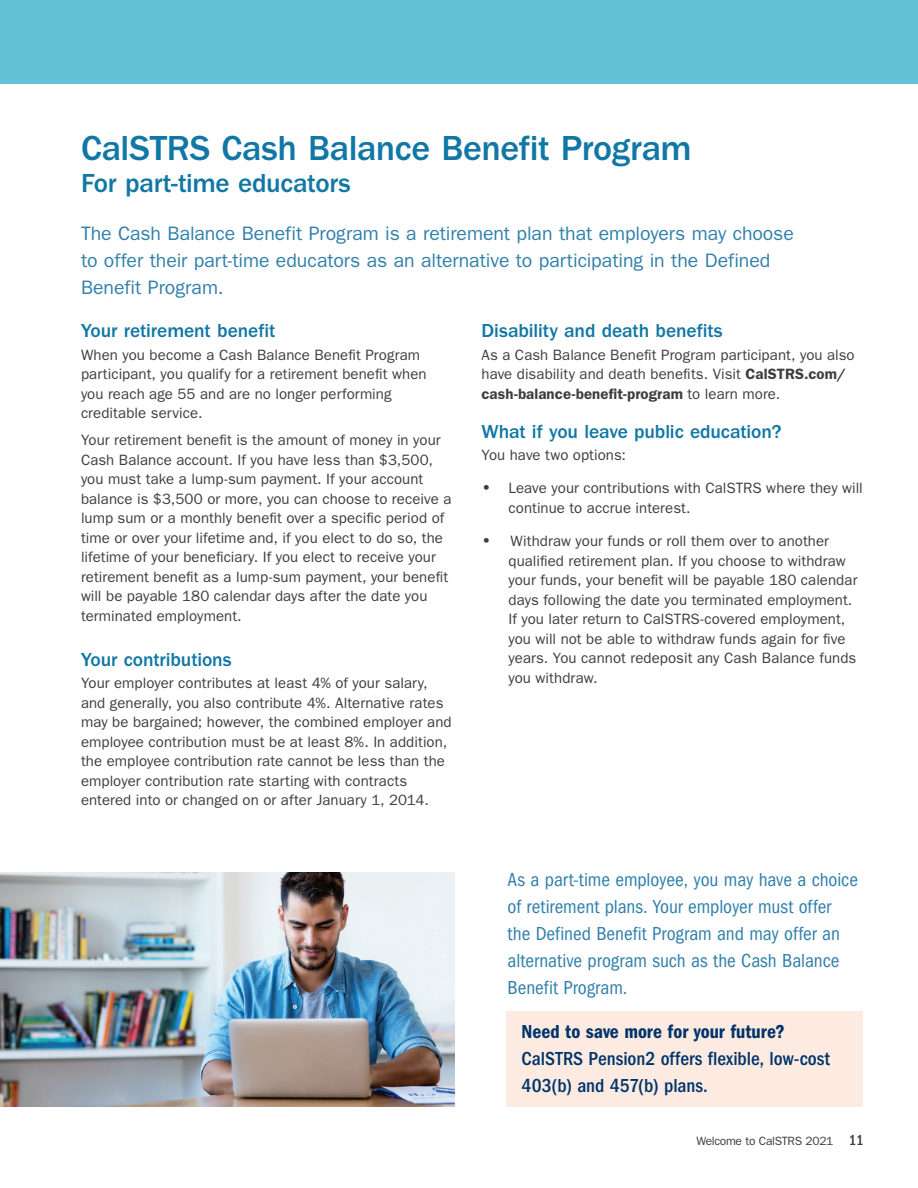
<style>
.page{position:relative;width:918px;height:1188px;background:#fff}
.page>*{position:absolute;margin:0;border:0;box-sizing:border-box;transform-origin:0 0}
.Headline_One_-_San_S{font:500 36px "ITC Franklin Gothic Std";letter-spacing:-.01em;color:#1177a5}
.Headline_One_-_San_S-2{font:500 27px "ITC Franklin Gothic Std";letter-spacing:-.01em;color:#1177a5}
.Intro{font:condensed 19.5px/27px "ITC Franklin Gothic Std";letter-spacing:-.005em;color:#3180ab}
.Intro-2{font:19.5px/27px "ITC Franklin Gothic Std";letter-spacing:-.005em;color:#3180ab}
.SubHead_Two{font:500 19.5px "ITC Franklin Gothic Std";letter-spacing:-.005em;color:#1177a5}
.Intro-3{font:500 condensed 19.5px/27px "ITC Franklin Gothic Std";color:#00336b}
.Body_Copy{font:15px/19.5px "ITC Franklin Gothic Std";letter-spacing:.005em;color:#3e3e3f}
.t1{font:12px "ITC Franklin Gothic Std";letter-spacing:-.025em;color:#3e3e3f}
.s1{font-weight:600}
.s2{font-weight:600;font-size:16.5px}
.s3{font-family:"ITC Franklin Gothic Std Dm Cd";font-weight:400;font-stretch:normal}
.s4{font-weight:500;font-stretch:condensed;font-size:15px}
</style>
<div class="page">
<div style="left:0;top:0;width:918px;height:84px;background:#63c1d6"></div>
<div style="left:506px;top:1011px;width:356px;height:96px;background:#fdebe1"></div>
<img style="left:0;top:873px;width:455px;height:234px">
<h2 class="Headline_One_-_San_S" style="left:81px;top:128px;width:612px">CalSTRS Cash Balance Benefit Program</h2>
<h2 class="Headline_One_-_San_S-2" style="left:81px;top:168px;width:271px">For part-time educators</h2>
<p class="Intro-2" style="left:81px;top:220px;width:714px">The Cash Balance Benefit Program is a retirement plan that employers may choose to offer their part-time educators as an alternative to participating in the Defined<br>Benefit Program.</p>
<h3 class="SubHead_Two" style="left:81px;top:320px;width:196px">Your retirement benefit</h3>
<p class="Body_Copy" style="left:81px;top:345px;width:347px">When you become a Cash Balance Benefit Program participant, you qualify for a retirement benefit when you reach age 55 and are no longer performing creditable service.</p>
<p class="Body_Copy" style="left:81px;top:431px;width:372px">Your retirement benefit is the amount of money in your Cash Balance account. If you have less than $3,500, you must take a lump-sum payment. If your account balance is $3,500 or more, you can choose to receive a lump sum or a monthly benefit over a specific period of time or over your lifetime and, if you elect to do so, the lifetime of your beneficiary. If you elect to receive your retirement benefit as a lump-sum payment, your benefit will be payable 180 calendar days after the date you terminated employment.</p>
<h3 class="SubHead_Two" style="left:81px;top:648px;width:152px">Your contributions</h3>
<p class="Body_Copy" style="left:81px;top:673px;width:372px">Your employer contributes at least 4% of your salary, and generally, you also contribute 4%. Alternative rates may be bargained; however, the combined employer and employee contribution must be at least 8%. In addition, the employee contribution rate cannot be less than the employer contribution rate starting with contracts entered into or changed on or after January 1, 2014.</p>
<h3 class="SubHead_Two" style="left:482px;top:320px;width:243px">Disability and death benefits</h3>
<p class="Body_Copy" style="left:482px;top:345px;width:375px">As a Cash Balance Benefit Program participant, you also have disability and death benefits. Visit <span class="s1">CalSTRS.com/ cash-balance-benefit-program</span> to learn more.</p>
<h3 class="SubHead_Two" style="left:482px;top:420px;width:302px">What if you leave public education?</h3>
<p class="Body_Copy" style="left:482px;top:445px;width:146px">You have two options:</p>
<p class="Body_Copy" style="left:508px;top:479px;width:356px;text-indent:-27px"><span class="s2">•</span> Leave your contributions with CalSTRS where they will continue to accrue interest.</p>
<p class="Body_Copy" style="left:508px;top:531px;width:350px;text-indent:-27px"><span class="s2">•</span> Withdraw your funds or roll them over to another qualified retirement plan. If you choose to withdraw your funds, your benefit will be payable 180 calendar days following the date you terminated employment.<br>If you later return to CalSTRS-covered employment, you will not be able to withdraw funds again for five years. You cannot redeposit any Cash Balance funds you withdraw.</p>
<p class="Intro" style="left:508px;top:866px;width:352px">As a part-time employee, you may have a choice of retirement plans. Your employer must offer the Defined Benefit Program and may offer an alternative program such as the Cash Balance Benefit Program.</p>
<p class="Intro-3" style="left:522px;top:1018px;width:310px"><span class="s3">Need to save more for your future?<br></span>CalSTRS Pension2 offers flexible, low-cost<br>403(b) and 457(b) plans.</p>
<p class="t1" style="left:697px;top:1134px;width:169px">Welcome to CalSTRS 2021 <span class="s4">11</span></p>
</div>
